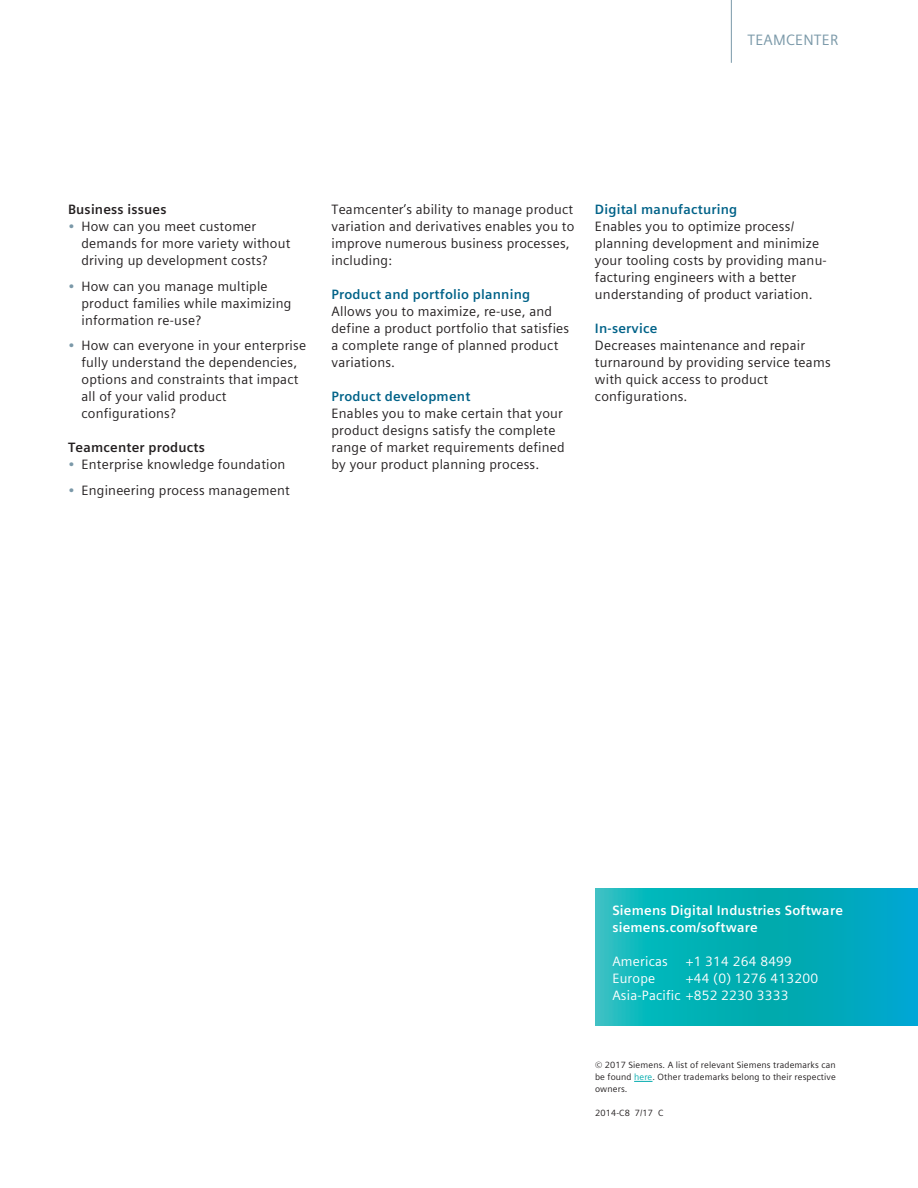
<style>
.page{position:relative;width:918px;height:1188px;background:#fff}
.page>*{position:absolute;margin:0;border:0;box-sizing:border-box;transform-origin:0 0}
.t1{font:15px "Siemens Sans Global";letter-spacing:.015em;color:#7b99a9}
.t2{font:13.5px/17px "Siemens Sans Global";letter-spacing:.015em;color:#231f20}
.t3{font:700 13.5px "Siemens Sans Global";letter-spacing:.015em;color:#006288}
.t4{font:13.5px/17px "Siemens Sans Global";letter-spacing:.015em;color:#fff}
.t5{font:700 13.5px/17px "Siemens Sans Global";letter-spacing:.015em;color:#fff}
.t6{font:700 13.5px "Siemens Sans Global";letter-spacing:.015em;color:#231f20}
.t7{font:9px/12px "Siemens Sans Global";letter-spacing:.015em;color:#231f20;text-align:justify}
.s1{color:#7b99a9}
.s2{color:#00aaad}
</style>
<div class="page">
<hr style="left:731px;top:0;width:1px;height:63px;background:#7b99a9">
<svg style="left:634px;top:1081px;width:19px;height:1px"></svg>
<svg style="left:595px;top:888px;width:323px;height:138px;background:#05aeba"></svg>
<p class="t1" style="left:748px;top:29px;width:92px">TEAMCENTER</p>
<p class="t6" style="left:68px;top:199px;width:100px">Business issues</p>
<p class="t2" style="left:82px;top:218px;width:210px;text-indent:-14px"><span class="s1">•</span> How can you meet customer demands for more variety without driving up development costs?</p>
<p class="t2" style="left:82px;top:277px;width:211px;text-indent:-14px"><span class="s1">•</span> How can you manage multiple product families while maximizing information re-use?</p>
<p class="t2" style="left:82px;top:337px;width:226px;text-indent:-14px"><span class="s1">•</span> How can everyone in your enterprise fully understand the dependencies, options and constraints that impact all of your valid product configurations?</p>
<p class="t6" style="left:68px;top:437px;width:139px">Teamcenter products</p>
<p class="t2" style="left:68px;top:456px;width:219px"><span class="s1">•</span> Enterprise knowledge foundation</p>
<p class="t2" style="left:68px;top:482px;width:223px"><span class="s1">•</span> Engineering process management</p>
<p class="t2" style="left:332px;top:201px;width:244px">Teamcenter’s ability to manage product variation and derivatives enables you to improve numerous business processes, including:</p>
<p class="t3" style="left:332px;top:284px;width:200px">Product and portfolio planning</p>
<p class="t2" style="left:332px;top:303px;width:239px">Allows you to maximize, re-use, and define a product portfolio that satisfies a complete range of planned product variations.</p>
<p class="t3" style="left:332px;top:386px;width:140px">Product development</p>
<p class="t2" style="left:332px;top:405px;width:235px">Enables you to make certain that your product designs satisfy the complete range of market requirements defined by your product planning process.</p>
<p class="t3" style="left:595px;top:199px;width:144px">Digital manufacturing</p>
<p class="t2" style="left:595px;top:218px;width:233px">Enables you to optimize process/ planning development and minimize your tooling costs by providing manu&shy;facturing engineers with a better understanding of product variation.</p>
<p class="t3" style="left:595px;top:318px;width:64px">In-service</p>
<p class="t2" style="left:595px;top:337px;width:237px">Decreases maintenance and repair turnaround by providing service teams with quick access to product configurations.</p>
<p class="t5" style="left:612px;top:902px;width:232px">Siemens Digital Industries Software siemens.com/software</p>
<p class="t4" style="left:612px;top:953px;width:57px">Americas</p>
<p class="t4" style="left:686px;top:953px;width:108px">+1 314 264 8499</p>
<p class="t4" style="left:612px;top:970px;width:44px">Europe</p>
<p class="t4" style="left:612px;top:970px;width:207px;text-indent:73px">+44 (0) 1276 413200<br>Asia-Pacific +852 2230 3333</p>
<p class="t7" style="left:595px;top:1059px;width:242px">© 2017 Siemens. A list of relevant Siemens trademarks can be found <span class="s2">here</span>. Other trademarks belong to their respective owners.</p>
<p class="t7" style="left:595px;top:1107px;width:70px">2014-C8 7/17 C</p>
</div>
